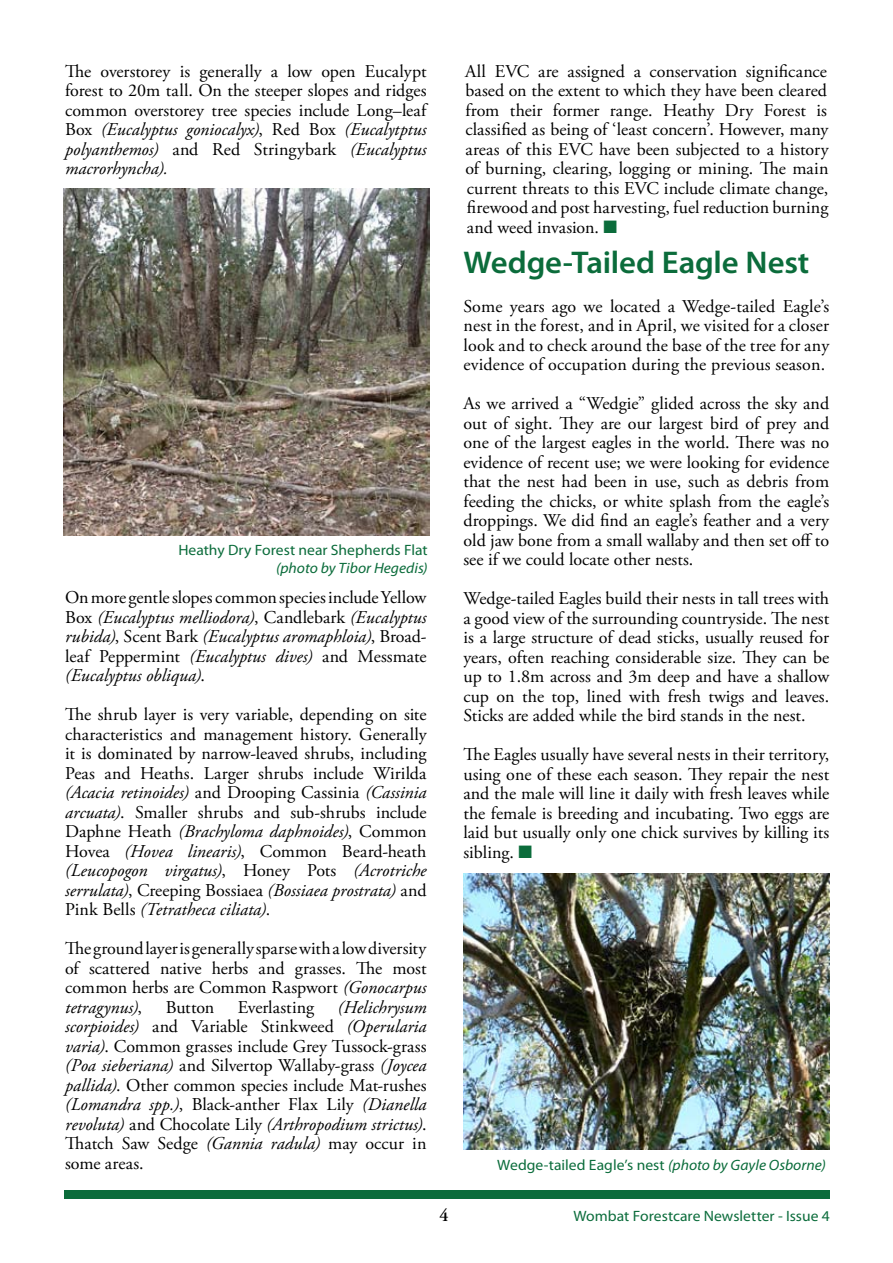
<style>
.page{position:relative;width:893px;height:1263px;background:#fff}
.page>*{position:absolute;margin:0;border:0;box-sizing:border-box;transform-origin:0 0}
.t1{font:600 31.5px "Myriad Pro";letter-spacing:-.005em;color:#0b6c3b;scale:1.04 1}
.t2{font:18px/19.5px "Adobe Garamond Pro";color:#000;text-align:justify}
.t3{font:15px "Myriad Pro";color:#0b6c3b;scale:1.04 1}
.t4{font:italic 15px "Myriad Pro";letter-spacing:.005em;color:#0b6c3b;scale:1.04 1}
.s1{font-style:italic}
.s2{color:#0b6c3b}
</style>
<div class="page">
<div style="left:65px;top:1190px;width:765px;height:9px;background:#0b6c3b"></div>
<img style="left:64px;top:189px;width:365px;height:347px">
<img style="left:463px;top:873px;width:366px;height:276px">
<p class="t2" style="left:65px;top:62px;width:363px">The overstorey is generally a low open Eucalypt forest to 20m tall. On the steeper slopes and ridges common overstorey tree species include Long–leaf Box <span class="s1">(Eucalyptus goniocalyx)</span>, Red Box <span class="s1">(Eucalytptus polyanthemos)</span> and Red Stringybark <span class="s1">(Eucalyptus macrorhyncha).</span></p>
<p class="t3" style="left:178px;top:541px;width:241px">Heathy Dry Forest near Shepherds Flat</p>
<p class="t4" style="left:276px;top:559px;width:147px">(photo by Tibor Hegedis)</p>
<p class="t2" style="left:65px;top:589px;width:363px">On more gentle slopes common species include Yellow Box <span class="s1">(Eucalyptus melliodora)</span>, Candlebark <span class="s1">(Eucalyptus rubida)</span>, Scent Bark <span class="s1">(Eucalyptus aromaphloia)</span>, Broad&shy;leaf Peppermint <span class="s1">(Eucalyptus dives)</span> and Messmate <span class="s1">(Eucalyptus obliqua)</span>.</p>
<p class="t2" style="left:65px;top:706px;width:363px">The shrub layer is very variable, depending on site characteristics and management history. Generally it is dominated by narrow-leaved shrubs, including Peas and Heaths. Larger shrubs include Wirilda <span class="s1">(Acacia retinoides)</span> and Drooping Cassinia <span class="s1">(Cassinia arcuata)</span>. Smaller shrubs and sub-shrubs include Daphne Heath <span class="s1">(Brachyloma daphnoides)</span>, Common Hovea <span class="s1">(Hovea linearis)</span>, Common Beard-heath <span class="s1">(Leucopogon virgatus)</span>, Honey Pots <span class="s1">(Acrotriche serrulata)</span>, Creeping Bossiaea <span class="s1">(Bossiaea prostrata)</span> and Pink Bells <span class="s1">(Tetratheca ciliata)</span>.</p>
<p class="t2" style="left:65px;top:940px;width:363px">The ground layer is generally sparse with a low diversity of scattered native herbs and grasses. The most common herbs are Common Raspwort <span class="s1">(Gonocarpus tetragynus)</span>,</p>
<p class="t2" style="left:65px;top:998px;width:363px;text-indent:273px"><span class="s1">(Helichrysum scorpioides)</span> and Variable Stinkweed <span class="s1">(Operularia varia)</span>. Common grasses include Grey Tussock-grass <span class="s1">(Poa sieberiana)</span> and Silvertop Wallaby-grass <span class="s1">(Joycea pallida)</span>. Other common species include Mat-rushes <span class="s1">(Lomandra spp.)</span>, Black-anther Flax Lily <span class="s1">(Dianella revoluta)</span> and Chocolate Lily <span class="s1">(Arthropodium strictus)</span>.<br>Thatch Saw Sedge <span class="s1">(Gannia radula)</span> may occur in some areas.</p>
<p class="t2" style="left:166px;top:998px;width:50px">Button</p>
<p class="t2" style="left:238px;top:998px;width:78px">Everlasting</p>
<p class="t2" style="left:465px;top:62px;width:365px">All EVC are assigned a conservation significance based on the extent to which they have been cleared from their former range. Heathy Dry Forest is classified as being of ‘least concern’. However, many areas of this EVC have been subjected to a history of burning, clearing, logging or mining. The main current threats to this EVC include climate change, firewood and post harvesting, fuel reduction burning and weed invasion. <span class="s2">■</span></p>
<h1 class="t1" style="left:463px;top:242px;width:334px">Wedge-Tailed Eagle Nest</h1>
<p class="t2" style="left:463px;top:297px;width:367px">Some years ago we located a Wedge-tailed Eagle’s nest in the forest, and in April, we visited for a closer look and to check around the base of the tree for any evidence of occupation during the previous season.</p>
<p class="t2" style="left:463px;top:394px;width:367px">As we arrived a “Wedgie” glided across the sky and out of sight. They are our largest bird of prey and one of the largest eagles in the world. There was no evidence of recent use; we were looking for evidence that the nest had been in use, such as debris from feeding the chicks, or white splash from the eagle’s droppings. We did find an eagle’s feather and a very old jaw bone from a small wallaby and then set off to see if we could locate other nests.</p>
<p class="t2" style="left:463px;top:589px;width:367px">Wedge-tailed Eagles build their nests in tall trees with a good view of the surrounding countryside. The nest is a large structure of dead sticks, usually reused for years, often reaching considerable size. They can be up to 1.8m across and 3m deep and have a shallow cup on the top, lined with fresh twigs and leaves.<br>Sticks are added while the bird stands in the nest.</p>
<p class="t2" style="left:463px;top:745px;width:367px">The Eagles usually have several nests in their territory, using one of these each season. They repair the nest and the male will line it daily with fresh leaves while the female is breeding and incubating. Two eggs are laid but usually only one chick survives by killing its sibling. <span class="s2">■</span></p>
<p class="t3" style="left:497px;top:1155px;width:318px">Wedge-tailed Eagle’s nest <span class="s1">(photo by Gayle Osborne)</span></p>
<p class="t3" style="left:573px;top:1206px;width:248px">Wombat Forestcare Newsletter - Issue 4</p>
</div>
